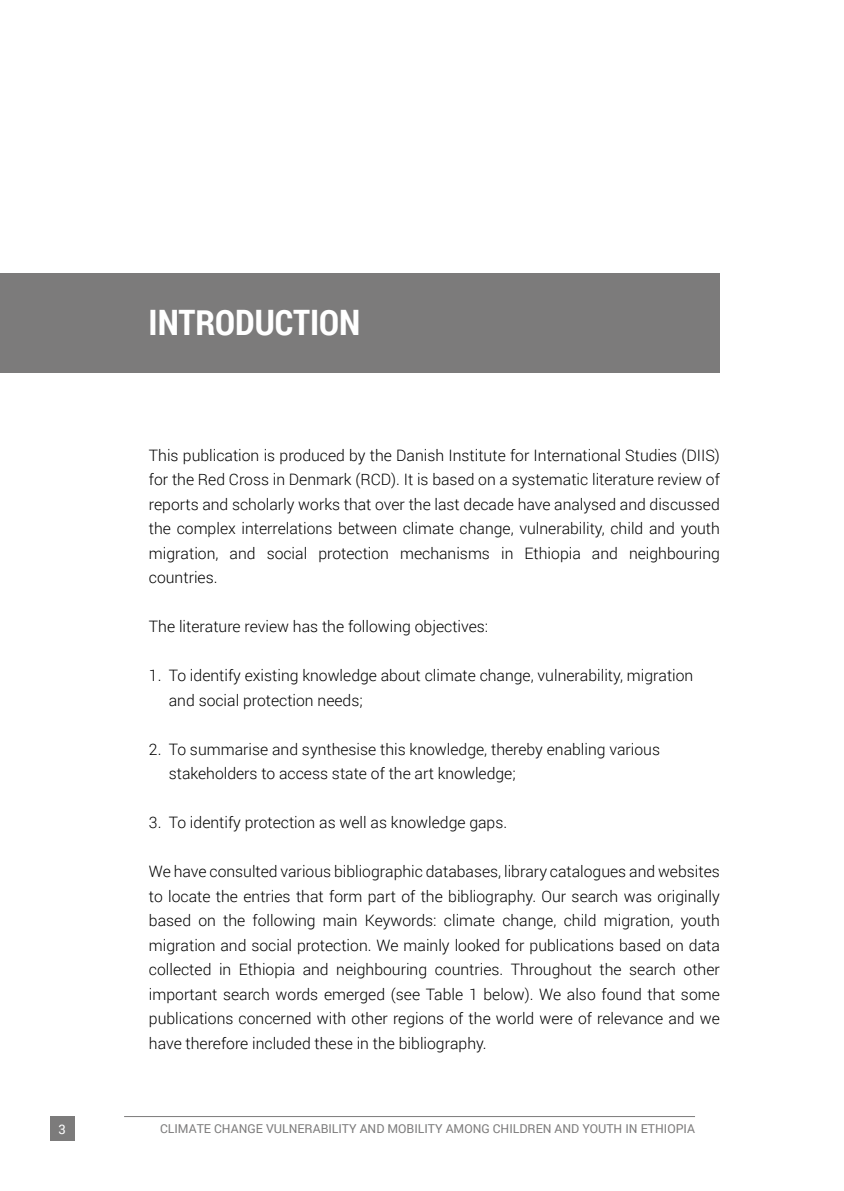
<style>
.page{position:relative;width:844px;height:1191px;background:#fff}
.page>*{position:absolute;margin:0;border:0;box-sizing:border-box;transform-origin:0 0}
.t1{font:700 35px "Roboto Condensed";color:#fff}
.t2{font:300 15.75px/24.5px "Roboto";color:#000;text-align:justify}
.t3{font:13.12px "Roboto";color:#fff}
.t4{font:12.25px "Roboto";color:#7c7b7b}
.s1{color:#7c7b7b}
</style>
<div class="page">
<div style="left:50px;top:1116px;width:24px;height:25px;background:#7c7b7b"></div>
<hr style="left:124px;top:1116px;width:570px;height:1px;background:#7c7b7b">
<div style="left:0;top:273px;width:719px;height:99px;background:#7c7b7b"></div>
<h1 class="t1" style="left:148px;top:298px;width:223px">INTRODUCTION<span class="s1">.</span></h1>
<p class="t2" style="left:149px;top:442px;width:572px">This publication is produced by the Danish Institute for International Studies (DIIS) for the Red Cross in Denmark (RCD). It is based on a systematic literature review of reports and scholarly works that over the last decade have analysed and discussed the complex interrelations between climate change, vulnerability, child and youth migration, and social protection mechanisms in Ethiopia and neighbouring countries.</p>
<p class="t2" style="left:149px;top:614px;width:341px">The literature review has the following objectives:</p>
<p class="t2" style="left:169px;top:663px;width:526px;text-indent:-20px">1. To identify existing knowledge about climate change, vulnerability, migration and social protection needs;</p>
<p class="t2" style="left:169px;top:736px;width:492px;text-indent:-20px">2. To summarise and synthesise this knowledge, thereby enabling various stakeholders to access state of the art knowledge;</p>
<p class="t2" style="left:149px;top:810px;width:359px">3. To identify protection as well as knowledge gaps.</p>
<p class="t2" style="left:149px;top:859px;width:572px">We have consulted various bibliographic databases, library catalogues and websites to locate the entries that form part of the bibliography. Our search was originally based on the following main Keywords: climate change, child migration, youth migration and social protection. We mainly looked for publications based on data collected in Ethiopia and neighbouring countries. Throughout the search other important search words emerged (see Table 1 below). We also found that some publications concerned with other regions of the world were of relevance and we have therefore included these in the bibliography.</p>
<p class="t3" style="left:58px;top:1119px;width:9px">3</p>
<p class="t4" style="left:160px;top:1120px;width:536px">CLIMATE CHANGE VULNERABILITY AND MOBILITY AMONG CHILDREN AND YOUTH IN ETHIOPIA</p>
</div>
